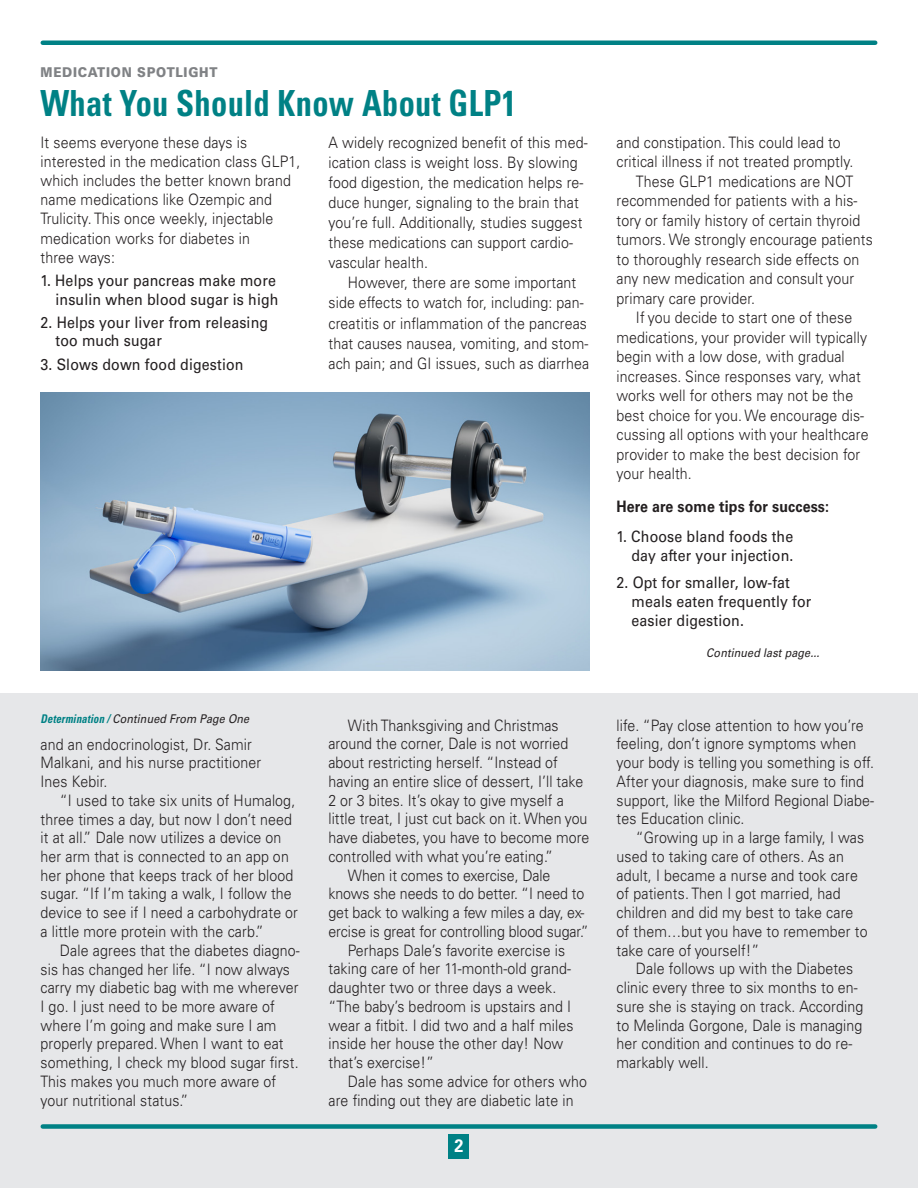
<style>
.page{position:relative;width:918px;height:1188px;background:#fff}
.page>*{position:absolute;margin:0;border:0;box-sizing:border-box;transform-origin:0 0}
.t1{font:700 condensed 36px "Univers LT Pro";letter-spacing:.01em;color:#008185;scale:.9 1}
.t2{font:700 18px "Univers LT Pro 65";color:#fff;scale:.9 1}
.t3{font:300 15.75px/18.8px "Univers LT Pro 45";letter-spacing:.01em;color:#231f20;scale:.9 1}
.t4{font:15.75px/18.8px "Univers LT Pro 55 Roman";letter-spacing:.01em;color:#231f20;text-align:right;scale:.9 1}
.t5{font:700 15.75px "Univers LT Pro 65";letter-spacing:.01em;color:#231f20;scale:.9 1}
.t6{font:900 13.5px "Univers LT Pro 75";letter-spacing:.06em;color:#808285;scale:.9 1}
.t7{font:italic 12px "Univers LT Pro 55";letter-spacing:.01em;color:#231f20;scale:.9 1}
.s1{font-family:"Univers LT Pro";font-weight:700;font-stretch:condensed;color:#008185}
</style>
<div class="page">
<div style="left:0;top:693px;width:918px;height:495px;background:#e6e7e9"></div>
<div style="left:43px;top:40px;width:832px;height:5px;background:#008185"></div>
<div style="left:43px;top:1124px;width:832px;height:5px;background:#008185"></div>
<div style="left:449px;top:1134px;width:20px;height:24px;background:#008185"></div>
<img style="left:40px;top:393px;width:550px;height:278px">
<p class="t6" style="left:40px;top:63px;width:198px">MEDICATION SPOTLIGHT</p>
<h1 class="t1" style="left:40px;top:81px;width:530px">What You Should Know About GLP1</h1>
<p class="t3" style="left:328px;top:132px;width:289px;line-height:20.1px">A widely recognized benefit of this med&shy;ication class is weight loss. By slowing food digestion, the medication helps re&shy;duce hunger, signaling to the brain that you’re full. Additionally, studies suggest these medications can support cardio&shy;vascular health.</p>
<p class="t3" style="left:328px;top:272px;width:291px;line-height:20.1px;text-align:center">However, there are some important<br>side effects to watch for, including: pan&shy;creatitis or inflammation of the pancreas that causes nausea, vomiting, and stom&shy;ach pain; and GI issues, such as diarrhea</p>
<p class="t3" style="left:40px;top:132px;width:290px;line-height:19.2px">It seems everyone these days is interested in the medication class GLP1, which includes the better known brand name medications like Ozempic and<br>Trulicity. This once weekly, injectable medication works for diabetes in<br>three ways:</p>
<p class="t4" style="left:40px;top:270px;width:266px">1. Helps your pancreas make more insulin when blood sugar is high</p>
<p class="t4" style="left:56px;top:312px;width:238px;text-align:left;text-indent:-15px">2. Helps your liver from releasing too much sugar</p>
<p class="t4" style="left:41px;top:354px;width:227px">3. Slows down food digestion</p>
<p class="t7" style="left:40px;top:710px;width:233px"><span class="s1">Determination /</span> Continued From Page One</p>
<p class="t3" style="left:40px;top:734px;width:247px">and an endocrinologist, Dr. Samir<br>Malkani, and his nurse practitioner<br>Ines Kebir.</p>
<p class="t3" style="left:40px;top:790px;width:288px;text-indent:19px">“I used to take six units of Humalog, three times a day, but now I don’t need it at all.” Dale now utilizes a device on her arm that is connected to an app on her phone that keeps track of her blood sugar. “If I’m taking a walk, I follow the device to see if I need a carbohydrate or a little more protein with the carb.”</p>
<p class="t3" style="left:40px;top:940px;width:290px;text-indent:19px">Dale agrees that the diabetes diagno&shy;sis has changed her life. “I now always carry my diabetic bag with me wherever I go. I just need to be more aware of where I’m going and make sure I am properly prepared. When I want to eat something, I check my blood sugar first.<br>This makes you much more aware of your nutritional status.”</p>
<p class="t3" style="left:348px;top:715px;width:236px">With Thanksgiving and Christmas</p>
<p class="t3" style="left:328px;top:734px;width:268px">around the corner, Dale is not worried</p>
<p class="t3" style="left:328px;top:753px;width:256px">about restricting herself. “Instead of</p>
<p class="t3" style="left:328px;top:771px;width:285px">having an entire slice of dessert, I’ll take</p>
<p class="t3" style="left:328px;top:790px;width:263px">2 or 3 bites. It’s okay to give myself a</p>
<p class="t3" style="left:328px;top:809px;width:289px">little treat, I just cut back on it. When you</p>
<p class="t3" style="left:328px;top:828px;width:291px">have diabetes, you have to become more</p>
<p class="t3" style="left:328px;top:846px;width:251px">controlled with what you’re eating.”</p>
<p class="t3" style="left:348px;top:865px;width:227px">When it comes to exercise, Dale</p>
<p class="t3" style="left:328px;top:884px;width:286px">knows she needs to do better. “I need to</p>
<p class="t3" style="left:328px;top:903px;width:286px">get back to walking a few miles a day, ex-</p>
<p class="t3" style="left:328px;top:922px;width:291px">ercise is great for controlling blood sugar.”</p>
<p class="t3" style="left:348px;top:940px;width:243px">Perhaps Dale’s favorite exercise is</p>
<p class="t3" style="left:328px;top:959px;width:271px">taking care of her 11-month-old grand-</p>
<p class="t3" style="left:328px;top:978px;width:255px">daughter two or three days a week.</p>
<p class="t3" style="left:328px;top:997px;width:271px">“The baby’s bedroom is upstairs and I</p>
<p class="t3" style="left:328px;top:1015px;width:274px">wear a fitbit. I did two and a half miles</p>
<p class="t3" style="left:328px;top:1034px;width:262px">inside her house the other day! Now</p>
<p class="t3" style="left:328px;top:1053px;width:119px">that’s exercise!”</p>
<p class="t3" style="left:348px;top:1072px;width:267px">Dale has some advice for others who</p>
<p class="t3" style="left:328px;top:1090px;width:274px">are finding out they are diabetic late in</p>
<p class="t2" style="left:454px;top:1133px;width:12px">2</p>
<p class="t3" style="left:616px;top:132px;width:251px">and constipation. This could lead to</p>
<p class="t3" style="left:616px;top:152px;width:265px">critical illness if not treated promptly.</p>
<p class="t3" style="left:636px;top:171px;width:243px">These GLP1 medications are NOT</p>
<p class="t3" style="left:616px;top:191px;width:269px">recommended for patients with a his-</p>
<p class="t3" style="left:616px;top:210px;width:273px">tory or family history of certain thyroid</p>
<p class="t3" style="left:616px;top:230px;width:286px">tumors. We strongly encourage patients</p>
<p class="t3" style="left:616px;top:249px;width:271px">to thoroughly research side effects on</p>
<p class="t3" style="left:616px;top:269px;width:266px">any new medication and consult your</p>
<p class="t3" style="left:616px;top:288px;width:156px">primary care provider.</p>
<p class="t3" style="left:636px;top:308px;width:242px">If you decide to start one of these</p>
<p class="t3" style="left:616px;top:327px;width:280px">medications, your provider will typically</p>
<p class="t3" style="left:616px;top:347px;width:255px">begin with a low dose, with gradual</p>
<p class="t3" style="left:616px;top:366px;width:273px">increases. Since responses vary, what</p>
<p class="t3" style="left:616px;top:386px;width:265px">works well for others may not be the</p>
<p class="t3" style="left:616px;top:405px;width:277px">best choice for you. We encourage dis-</p>
<p class="t3" style="left:616px;top:425px;width:282px">cussing all options with your healthcare</p>
<p class="t3" style="left:616px;top:444px;width:272px">provider to make the best decision for</p>
<p class="t3" style="left:616px;top:464px;width:85px">your health.</p>
<p class="t5" style="left:616px;top:495px;width:238px">Here are some tips for success:</p>
<p class="t4" style="left:616px;top:526px;width:198px">1. Choose bland foods the day after your injection.</p>
<p class="t4" style="left:632px;top:572px;width:201px;text-align:left;text-indent:-15px">2. Opt for smaller, low-fat meals eaten frequently for easier digestion.</p>
<p class="t7" style="left:706px;top:644px;width:127px">Continued last page...</p>
<p class="t3" style="left:616px;top:715px;width:288px">life. “Pay close attention to how you’re feeling, don’t ignore symptoms when your body is telling you something is off.<br>After your diagnosis, make sure to find support, like the Milford Regional Diabe&shy;tes Education clinic.</p>
<p class="t3" style="left:616px;top:828px;width:280px;text-indent:19px">“Growing up in a large family, I was used to taking care of others. As an adult, I became a nurse and took care of patients. Then I got married, had children and did my best to take care of them…but you have to remember to take care of yourself!”</p>
<p class="t3" style="left:616px;top:959px;width:276px;text-indent:19px">Dale follows up with the Diabetes clinic every three to six months to en&shy;sure she is staying on track. According to Melinda Gorgone, Dale is managing her condition and continues to do re&shy;markably well.</p>
</div>
